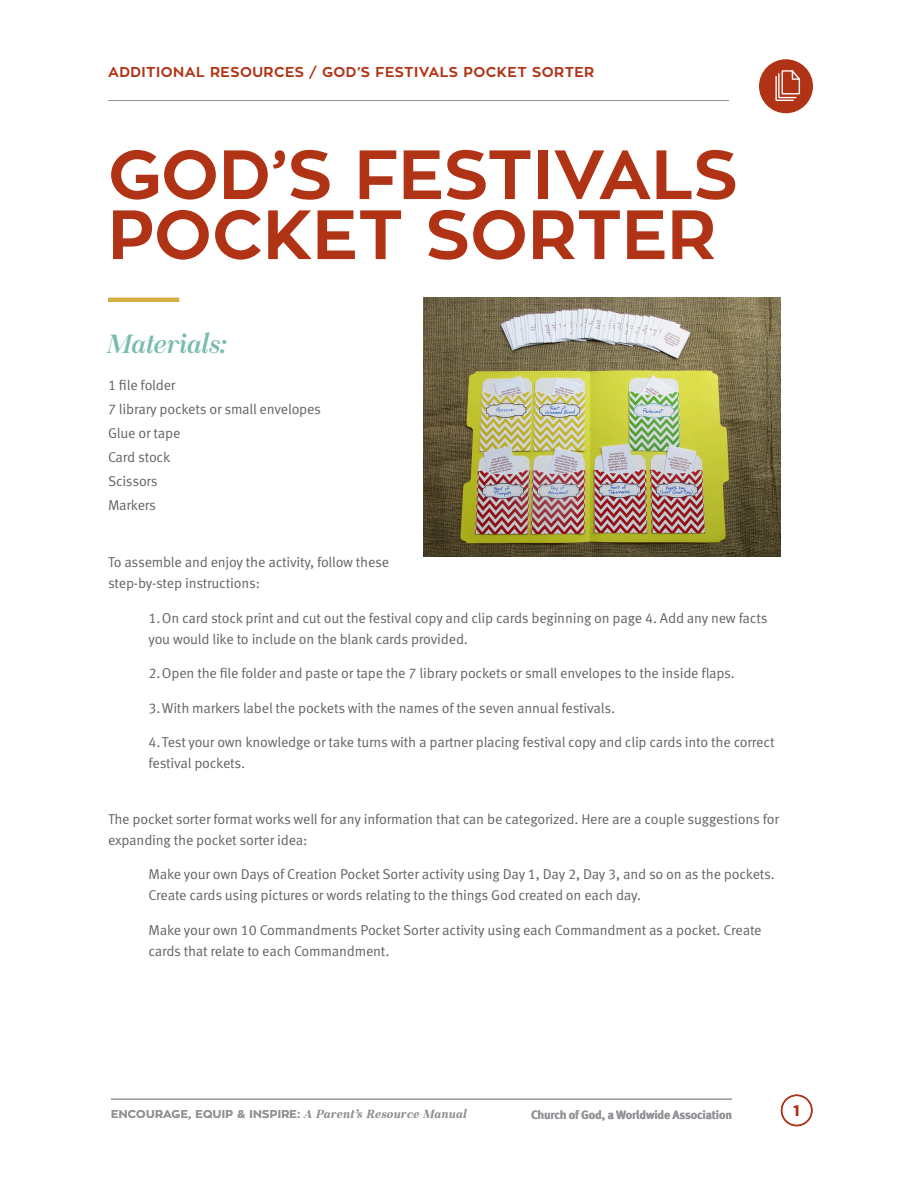
<style>
.page{position:relative;width:918px;height:1188px;background:#fff}
.page>*{position:absolute;margin:0;border:0;box-sizing:border-box;transform-origin:0 0}
.t1{font:700 69px/60px "Zona Pro";color:#b13315}
.t2{font:italic 27.15px "Chapaza Abigail";letter-spacing:-.015em;color:#79bcae}
.t3{font:700 15px "Zona Pro";color:#b13315}
.t4{font:14.25px/21px "Meta OT Norm";letter-spacing:-.015em;color:#636366}
.t5{font:700 14.25px "Zona Pro";letter-spacing:.03em;color:#b13315}
.t6{font:700 12px "Meta OT";letter-spacing:-.015em;color:#939498}
.t7{font:700 11.25px "Zona Pro";letter-spacing:.03em;color:#939498}
.s1{font-family:"Chapaza Abigail";font-weight:400;font-style:italic;font-size:12px}
</style>
<div class="page">
<hr style="left:108px;top:100px;width:621px;height:1px;background:#939498">
<div style="left:759px;top:59px;width:54px;height:54px;background:#b13315;border-radius:50%"></div>
<svg style="left:775px;top:70px;width:26px;height:31px"></svg>
<hr style="left:111px;top:1099px;width:621px;height:1px;background:#939498">
<div style="left:781px;top:1095px;width:32px;height:31px;border:2px solid #b13315;border-radius:50%"></div>
<hr style="left:108px;top:298px;width:71px;height:4px;background:#d4b043">
<img style="left:424px;top:298px;width:357px;height:258px">
<p class="t5" style="left:108px;top:63px;width:488px">ADDITIONAL RESOURCES / GOD’S FESTIVALS POCKET SORTER</p>
<p class="t1" style="left:108px;top:145px;width:632px">GOD’S FESTIVALS<br>POCKET SORTER</p>
<p class="t2" style="left:108px;top:326px;width:120px">Materials:</p>
<p class="t4" style="left:108px;top:374px;width:215px;line-height:24px">1 file folder<br>7 library pockets or small envelopes<br>Glue or tape<br>Card stock<br>Scissors<br>Markers</p>
<p class="t4" style="left:108px;top:552px;width:283px">To assemble and enjoy the activity, follow these step-by-step instructions:</p>
<p class="t4" style="left:148px;top:608px;width:621px">1.On card stock print and cut out the festival copy and clip cards beginning on page 4. Add any new facts you would like to include on the blank cards provided.</p>
<p class="t4" style="left:148px;top:663px;width:588px">2.Open the file folder and paste or tape the 7 library pockets or small envelopes to the inside flaps.</p>
<p class="t4" style="left:148px;top:698px;width:468px">3.With markers label the pockets with the names of the seven annual festivals.</p>
<p class="t4" style="left:148px;top:732px;width:628px">4.Test your own knowledge or take turns with a partner placing festival copy and clip cards into the correct festival pockets.</p>
<p class="t4" style="left:108px;top:809px;width:672px">The pocket sorter format works well for any information that can be categorized. Here are a couple suggestions for expanding the pocket sorter idea:</p>
<p class="t4" style="left:148px;top:864px;width:628px">Make your own Days of Creation Pocket Sorter activity using Day 1, Day 2, Day 3, and so on as the pockets.<br>Create cards using pictures or words relating to the things God created on each day.</p>
<p class="t4" style="left:148px;top:920px;width:615px">Make your own 10 Commandments Pocket Sorter activity using each Commandment as a pocket. Create cards that relate to each Commandment.</p>
<p class="t7" style="left:111px;top:1107px;width:357px">ENCOURAGE, EQUIP &amp; INSPIRE: <span class="s1">A Parent’s Resource Manual</span></p>
<p class="t6" style="left:531px;top:1107px;width:202px">Church of God, a Worldwide Association</p>
<p class="t3" style="left:794px;top:1101px;width:8px">1</p>
</div>
